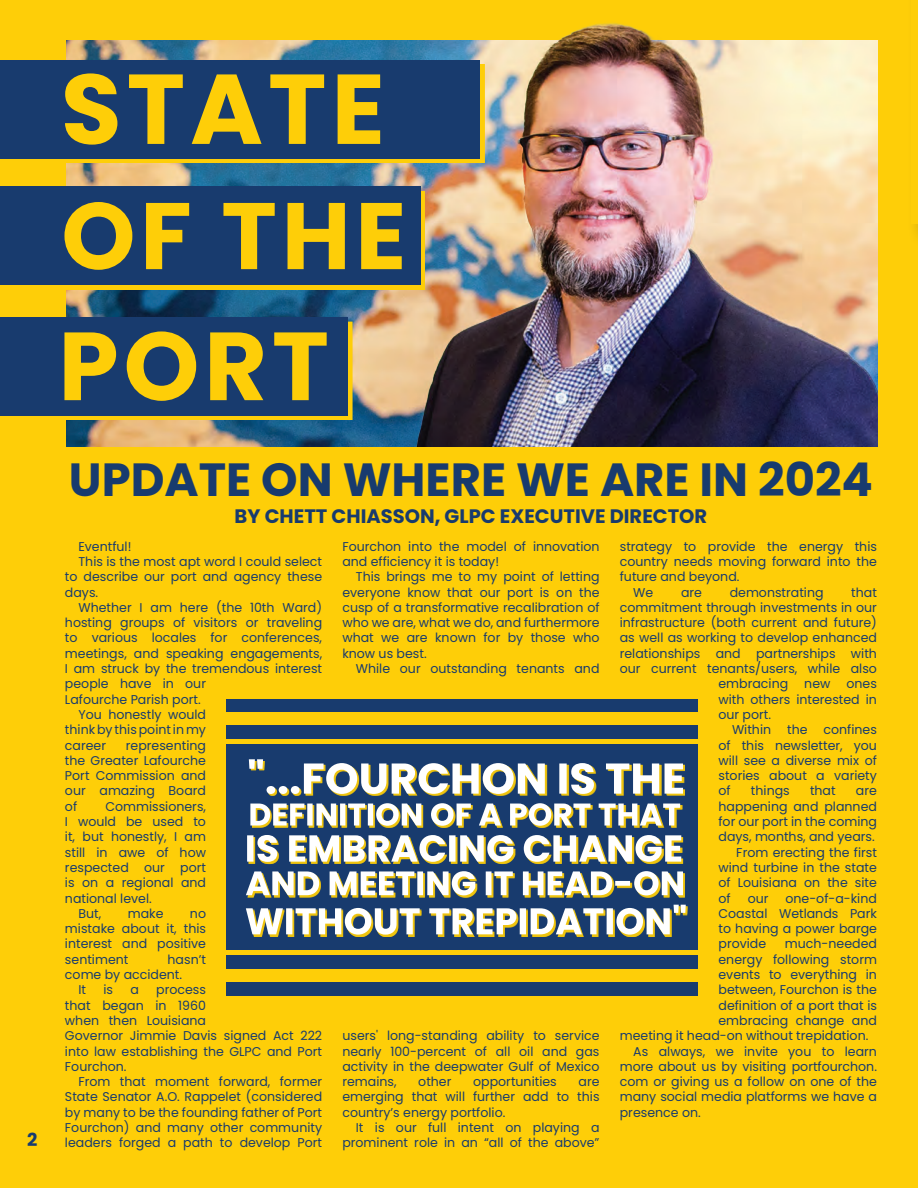
<style>
.page{position:relative;width:918px;height:1188px;background:#fece08}
.page>*{position:absolute;margin:0;border:0;box-sizing:border-box;transform-origin:0 0}
.t1{font:700 46.5px "Poppins";color:#183b6e}
.t2{font:700 19.5px "Poppins";color:#183b6e}
.t3{font:700 18px "Poppins";color:#183b6e}
.t4{font:12.75px/15.3px "Poppins";color:#183b6e;text-align:justify}
</style>
<div class="page">
<img style="left:66px;top:23px;width:812px;height:424px">
<svg style="left:0;top:64px;width:484px;height:99px"></svg>
<div style="left:0;top:60px;width:480px;height:98px;background:#183b6e"></div>
<svg style="left:65px;top:73px;width:315px;height:72px"></svg>
<div style="left:0;top:191px;width:425px;height:99px;background:#fece08"></div>
<div style="left:0;top:186px;width:420px;height:99px;background:#183b6e"></div>
<svg style="left:64px;top:202px;width:338px;height:68px"></svg>
<div style="left:0;top:321px;width:352px;height:99px;background:#fece08"></div>
<div style="left:0;top:317px;width:347px;height:99px;background:#183b6e"></div>
<svg style="left:64px;top:331px;width:263px;height:70px"></svg>
<div style="left:226px;top:699px;width:472px;height:297px;background:#183b6e"></div>
<div style="left:248px;top:906px;width:440px;height:30px;background:#fece08;opacity:.75"></div>
<svg style="left:246px;top:905px;width:440px;height:30px"></svg>
<div style="left:248px;top:873px;width:437px;height:24px;background:#fece08;opacity:.75"></div>
<svg style="left:246px;top:871px;width:437px;height:24px"></svg>
<div style="left:249px;top:837px;width:434px;height:27px;background:#fece08;opacity:.75"></div>
<svg style="left:247px;top:835px;width:434px;height:27px"></svg>
<div style="left:252px;top:805px;width:430px;height:23px;background:#fece08;opacity:.75"></div>
<svg style="left:250px;top:803px;width:430px;height:23px"></svg>
<div style="left:251px;top:761px;width:434px;height:35px;background:#fece08;opacity:.75"></div>
<svg style="left:249px;top:759px;width:434px;height:35px"></svg>
<hr style="left:213px;top:951px;width:492px;height:4px;background:#fece08">
<div style="left:213px;top:969px;width:492px;height:12px;background:#fece08"></div>
<hr style="left:215px;top:739px;width:492px;height:4px;background:#fece08">
<div style="left:215px;top:713px;width:492px;height:12px;background:#fece08"></div>
<p class="t3" style="left:27px;top:1130px;width:12px">2</p>
<p class="t1" style="left:69px;top:453px;width:806px">UPDATE ON WHERE WE ARE IN 2024</p>
<p class="t2" style="left:235px;top:505px;width:474px">BY CHETT CHIASSON, GLPC EXECUTIVE DIRECTOR</p>
<p class="t4" style="left:78px;top:539px;width:54px">Eventful!</p>
<p class="t4" style="left:65px;top:554px;width:259px;text-indent:13px">This is the most apt word I could select to describe our port and agency these days.</p>
<p class="t4" style="left:65px;top:600px;width:259px;text-align:left;text-indent:13px">Whether I am here (the 10th Ward) hosting groups of visitors or traveling to various locales for conferences, meetings, and speaking engagements,<br>I am struck by the tremendous interest people have in our<br>Lafourche Parish port.</p>
<p class="t4" style="left:65px;top:707px;width:143px;text-indent:13px">You honestly would think by this point in my career</p>
<p class="t4" style="left:342px;top:539px;width:259px">Fourchon into the model of innovation and efficiency it is today!</p>
<p class="t4" style="left:342px;top:569px;width:259px;text-indent:13px">This brings me to my point of letting everyone know that our port is on the cusp of a transformative recalibration of who we are, what we do, and furthermore what we are known for by those who know us best.</p>
<p class="t4" style="left:356px;top:661px;width:245px">While our outstanding tenants and</p>
<p class="t4" style="left:620px;top:539px;width:259px">strategy to provide the energy this country needs moving forward into the future and beyond.</p>
<p class="t4" style="left:633px;top:585px;width:22px">We</p>
<p class="t4" style="left:681px;top:585px;width:22px">are</p>
<p class="t4" style="left:730px;top:585px;width:95px">demonstrating</p>
<p class="t4" style="left:851px;top:585px;width:27px">that</p>
<p class="t4" style="left:620px;top:600px;width:259px">commitment through investments in our</p>
<p class="t4" style="left:620px;top:615px;width:259px">infrastructure (both current and future)</p>
<p class="t4" style="left:620px;top:630px;width:259px">as well as working to develop enhanced</p>
<p class="t4" style="left:620px;top:646px;width:259px">relationships and partnerships with</p>
<p class="t4" style="left:620px;top:661px;width:259px">our current tenants/users, while also</p>
<p class="t4" style="left:719px;top:676px;width:71px">embracing</p>
<p class="t4" style="left:804px;top:676px;width:28px">new</p>
<p class="t4" style="left:719px;top:676px;width:160px;text-indent:128px">ones with others interested in our port.</p>
<p class="t4" style="left:732px;top:722px;width:41px">Within</p>
<p class="t4" style="left:787px;top:722px;width:22px">the</p>
<p class="t4" style="left:719px;top:722px;width:160px;text-indent:105px">confines of this newsletter, you will see a diverse mix of stories about a variety of</p>
<p class="t4" style="left:65px;top:738px;width:143px;text-indent:61px">representing the Greater Lafourche Port Commission and our amazing Board of</p>
<p class="t4" style="left:751px;top:783px;width:40px">things</p>
<p class="t4" style="left:810px;top:783px;width:27px">that</p>
<p class="t4" style="left:719px;top:783px;width:160px;text-indent:137px">are happening and planned for our port in the coming days, months, and years.</p>
<p class="t4" style="left:719px;top:845px;width:160px;text-indent:18px">From erecting the first wind turbine in the state of Louisiana on the site of</p>
<p class="t4" style="left:65px;top:799px;width:143px;text-indent:40px">Commissioners, I would be used to it, but honestly, I am still in awe of how respected our port is on a regional and national level.</p>
<p class="t4" style="left:78px;top:906px;width:24px">But,</p>
<p class="t4" style="left:128px;top:906px;width:37px">make</p>
<p class="t4" style="left:719px;top:891px;width:160px;text-indent:67px">one-of-a-kind Coastal Wetlands Park to having a power barge provide</p>
<p class="t4" style="left:748px;top:891px;width:22px">our</p>
<p class="t4" style="left:65px;top:906px;width:143px;text-indent:125px">no mistake about it, this interest and positive sentiment</p>
<p class="t4" style="left:785px;top:936px;width:94px">much-needed</p>
<p class="t4" style="left:719px;top:952px;width:160px">energy following storm</p>
<p class="t4" style="left:719px;top:967px;width:160px">events to everything in</p>
<p class="t4" style="left:719px;top:982px;width:160px">between, Fourchon is the</p>
<p class="t4" style="left:719px;top:998px;width:160px">definition of a port that is</p>
<p class="t4" style="left:719px;top:1013px;width:160px">embracing change and</p>
<p class="t4" style="left:620px;top:1028px;width:250px">meeting it head-on without trepidation.</p>
<p class="t4" style="left:620px;top:1044px;width:259px;text-indent:13px">As always, we invite you to learn more about us by visiting portfourchon. com or giving us a follow on one of the many social media platforms we have a presence on.</p>
<p class="t4" style="left:65px;top:952px;width:143px;text-indent:103px">hasn’t come by accident.</p>
<p class="t4" style="left:78px;top:982px;width:9px">It</p>
<p class="t4" style="left:103px;top:982px;width:11px">is</p>
<p class="t4" style="left:130px;top:982px;width:10px">a</p>
<p class="t4" style="left:65px;top:982px;width:259px;text-align:left;text-indent:91px">process<br>that began in 1960<br>when then Louisiana<br>Governor Jimmie Davis signed Act 222 into law establishing the GLPC and Port<br>Fourchon.</p>
<p class="t4" style="left:65px;top:1074px;width:259px;text-indent:13px">From that moment forward, former State Senator A.O. Rappelet (considered by many to be the founding father of Port Fourchon) and many other community leaders forged a path to develop Port</p>
<p class="t4" style="left:342px;top:1028px;width:259px">users' long-standing ability to service nearly 100-percent of all oil and gas activity in the deepwater Gulf of Mexico remains,</p>
<p class="t4" style="left:418px;top:1074px;width:35px">other</p>
<p class="t4" style="left:473px;top:1074px;width:85px">opportunities</p>
<p class="t4" style="left:342px;top:1074px;width:259px;text-indent:236px">are emerging that will further add to this country’s energy portfolio.</p>
<p class="t4" style="left:342px;top:1120px;width:259px;text-align:right">It is our full intent on playing a prominent role in an “all of the above”</p>
</div>
